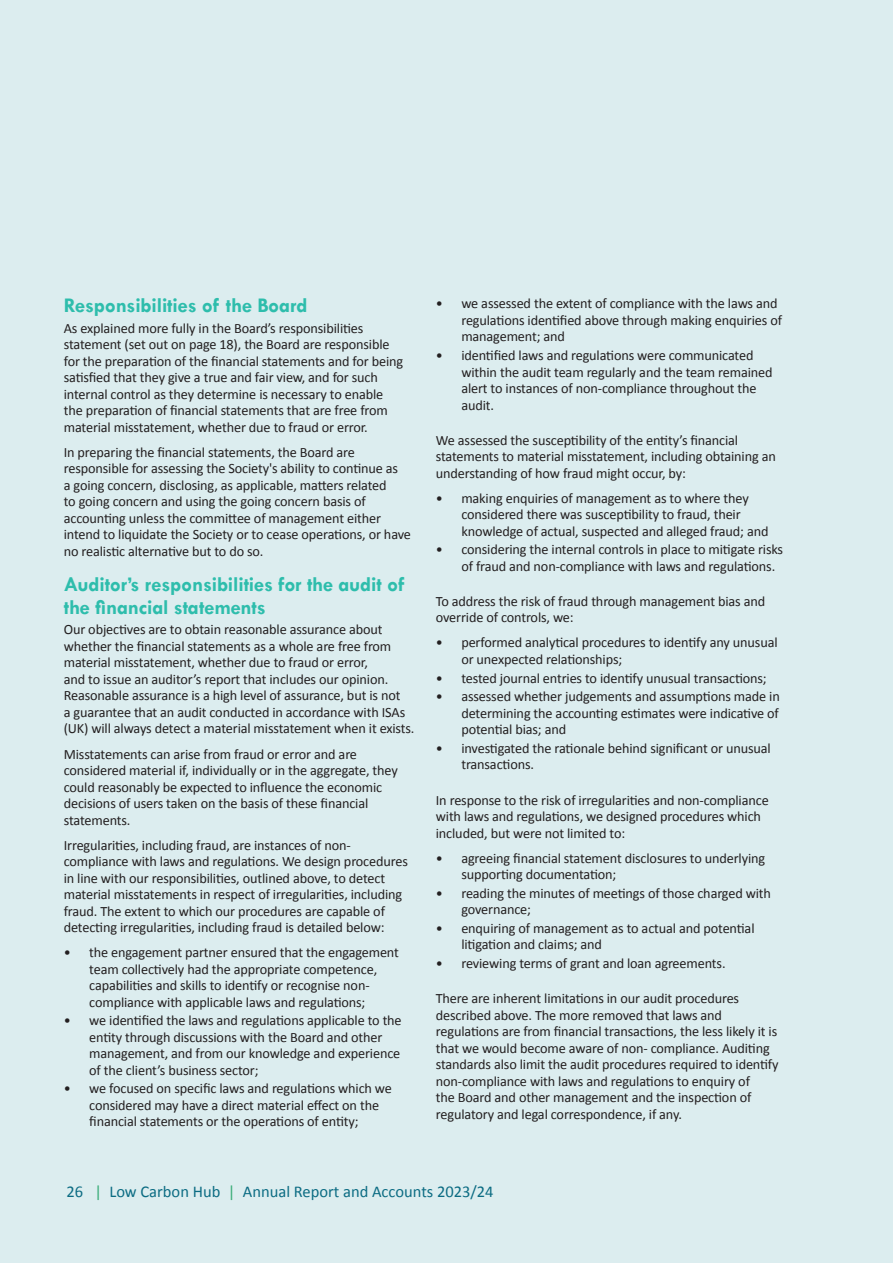
<style>
.page{position:relative;width:893px;height:1263px;background:#dcedef}
.page>*{position:absolute;margin:0;border:0;box-sizing:border-box;transform-origin:0 0}
.t1{font:700 21px/22.5px "Tw Cen";letter-spacing:-.01em;color:#2ebdac}
.t2{font:16.5px "Calibri";color:#0e758c}
.t3{font:14.25px/16.5px "Calibri";letter-spacing:-.01em;color:#231f20}
.s1{color:#41ba80}
</style>
<div class="page">
<h1 class="t1" style="left:64px;top:294px;width:245px">Responsibilities of the Board</h1>
<p class="t3" style="left:64px;top:320px;width:341px">As explained more fully in the Board’s responsibilities statement (set out on page 18), the Board are responsible for the preparation of the financial statements and for being satisfied that they give a true and fair view, and for such internal control as they determine is necessary to enable the preparation of financial statements that are free from material misstatement, whether due to fraud or error.</p>
<p class="t3" style="left:64px;top:444px;width:349px">In preparing the financial statements, the Board are responsible for assessing the Society's ability to continue as<br>a going concern, disclosing, as applicable, matters related<br>to going concern and using the going concern basis of accounting unless the committee of management either intend to liquidate the Society or to cease operations, or have no realistic alternative but to do so.</p>
<h1 class="t1" style="left:64px;top:573px;width:342px">Auditor’s responsibilities for the audit of the financial statements</h1>
<p class="t3" style="left:64px;top:621px;width:352px">Our objectives are to obtain reasonable assurance about whether the financial statements as a whole are free from material misstatement, whether due to fraud or error,<br>and to issue an auditor’s report that includes our opinion.<br>Reasonable assurance is a high level of assurance, but is not<br>a guarantee that an audit conducted in accordance with ISAs (UK) will always detect a material misstatement when it exists.</p>
<p class="t3" style="left:64px;top:745px;width:336px">Misstatements can arise from fraud or error and are considered material if, individually or in the aggregate, they could reasonably be expected to influence the economic decisions of users taken on the basis of these financial statements.</p>
<p class="t3" style="left:64px;top:836px;width:346px">Irregularities, including fraud, are instances of non&shy;compliance with laws and regulations. We design procedures in line with our responsibilities, outlined above, to detect material misstatements in respect of irregularities, including fraud. The extent to which our procedures are capable of detecting irregularities, including fraud is detailed below:</p>
<p class="t3" style="left:64px;top:944px;width:337px;text-align:center">• the engagement partner ensured that the engagement team collectively had the appropriate competence, capabilities and skills to identify or recognise non&shy;compliance with applicable laws and regulations;</p>
<p class="t3" style="left:89px;top:1012px;width:314px;text-indent:-26px">• we identified the laws and regulations applicable to the entity through discussions with the Board and other management, and from our knowledge and experience of the client’s business sector;</p>
<p class="t3" style="left:89px;top:1080px;width:304px;text-indent:-26px">• we focused on specific laws and regulations which we considered may have a direct material effect on the financial statements or the operations of entity;</p>
<p class="t3" style="left:461px;top:295px;width:322px;text-indent:-26px">• we assessed the extent of compliance with the laws and regulations identified above through making enquiries of management; and</p>
<p class="t3" style="left:461px;top:347px;width:313px;text-indent:-26px">• identified laws and regulations were communicated within the audit team regularly and the team remained alert to instances of non-compliance throughout the audit.</p>
<p class="t3" style="left:436px;top:432px;width:342px">We assessed the susceptibility of the entity’s financial statements to material misstatement, including obtaining an understanding of how fraud might occur, by:</p>
<p class="t3" style="left:461px;top:490px;width:309px;text-indent:-26px">• making enquiries of management as to where they considered there was susceptibility to fraud, their knowledge of actual, suspected and alleged fraud; and</p>
<p class="t3" style="left:461px;top:541px;width:323px;text-indent:-26px">• considering the internal controls in place to mitigate risks of fraud and non-compliance with laws and regulations.</p>
<p class="t3" style="left:436px;top:593px;width:331px">To address the risk of fraud through management bias and override of controls, we:</p>
<p class="t3" style="left:461px;top:634px;width:318px;text-indent:-26px">• performed analytical procedures to identify any unusual or unexpected relationships;</p>
<p class="t3" style="left:436px;top:670px;width:332px">• tested journal entries to identify unusual transactions;</p>
<p class="t3" style="left:461px;top:688px;width:320px;text-align:justify;text-indent:-26px">• assessed whether judgements and assumptions made in determining the accounting estimates were indicative of potential bias; and</p>
<p class="t3" style="left:461px;top:740px;width:311px;text-indent:-26px">• investigated the rationale behind significant or unusual transactions.</p>
<p class="t3" style="left:436px;top:791px;width:334px">In response to the risk of irregularities and non-compliance with laws and regulations, we designed procedures which included, but were not limited to:</p>
<p class="t3" style="left:461px;top:849px;width:305px;text-indent:-26px">• agreeing financial statement disclosures to underlying supporting documentation;</p>
<p class="t3" style="left:461px;top:885px;width:311px;text-indent:-26px">• reading the minutes of meetings of those charged with governance;</p>
<p class="t3" style="left:461px;top:920px;width:295px;text-indent:-26px">• enquiring of management as to actual and potential litigation and claims; and</p>
<p class="t3" style="left:436px;top:955px;width:291px">• reviewing terms of grant and loan agreements.</p>
<p class="t3" style="left:436px;top:990px;width:344px">There are inherent limitations in our audit procedures described above. The more removed that laws and regulations are from financial transactions, the less likely it is that we would become aware of non- compliance. Auditing standards also limit the audit procedures required to identify non-compliance with laws and regulations to enquiry of<br>the Board and other management and the inspection of regulatory and legal correspondence, if any.</p>
<p class="t2" style="left:66px;top:1181px;width:429px">26 <span class="s1">|</span> Low Carbon Hub <span class="s1">|</span> Annual Report and Accounts 2023/24</p>
</div>
